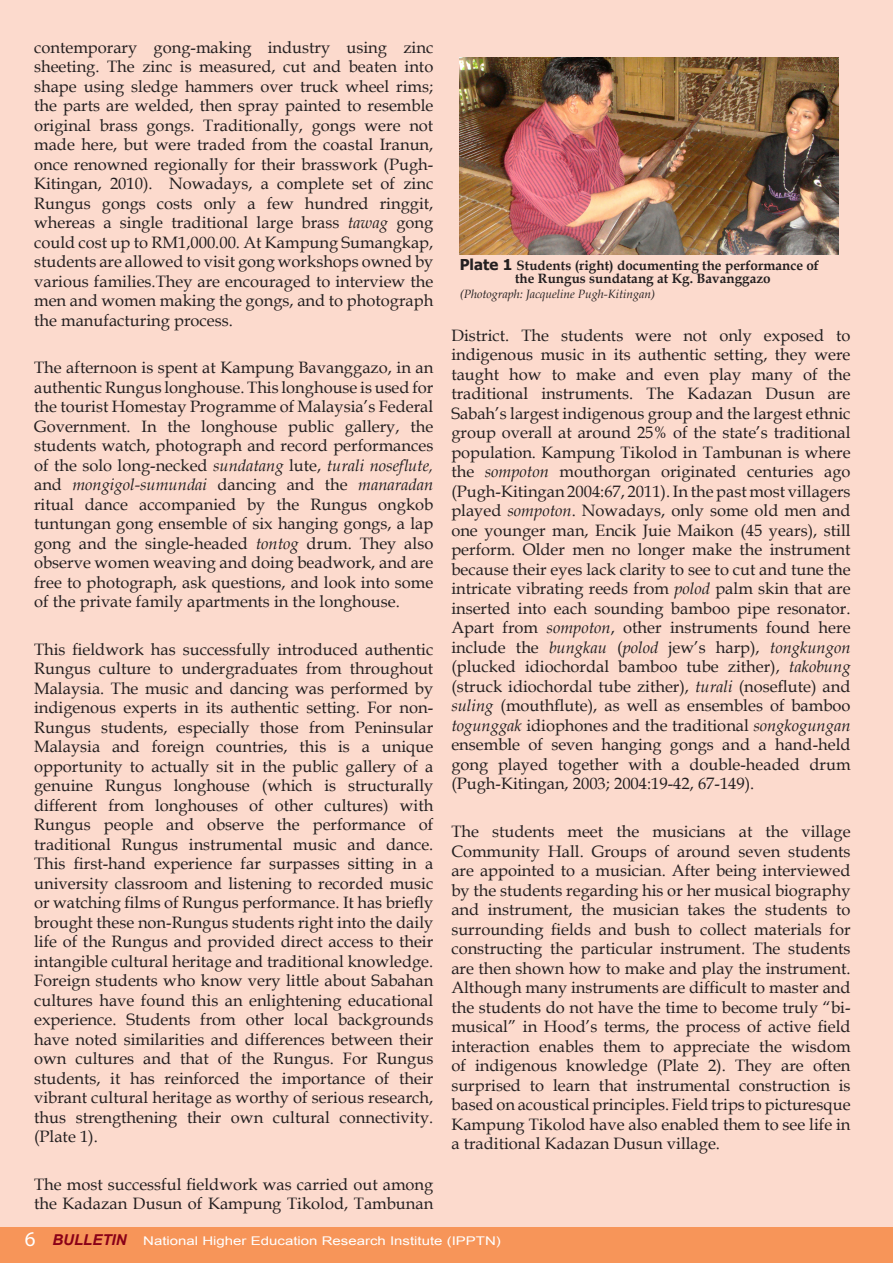
<style>
.page{position:relative;width:893px;height:1263px;background:#fcdacd}
.page>*{position:absolute;margin:0;border:0;box-sizing:border-box;transform-origin:0 0}
.t1{font:16.5px/19.5px "Book Antiqua";color:#231f20;text-align:justify}
.part_of_references{font:700 13.5px/13.5px "Book Antiqua";color:#231f20;text-align:center}
.t2{font:12px "Arial";color:#fff;scale:1.25 1}
.part_of_references-2{font:italic 12px "Book Antiqua";color:#231f20}
.s1{font-style:italic}
.s2{font-family:"Tahoma";font-size:15px}
.s3{font-family:"Myriad Pro";font-size:21px}
.s4{font-weight:700;font-style:italic;font-size:15px;color:#8a0118}
</style>
<div class="page">
<div style="left:0;top:1227px;width:893px;height:36px;background:#f79559"></div>
<img style="left:459px;top:57px;width:379px;height:197px">
<p class="t1" style="left:34px;top:37px;width:401px">contemporary gong-making industry using zinc sheeting. The zinc is measured, cut and beaten into shape using sledge hammers over truck wheel rims; the parts are welded, then spray painted to resemble original brass gongs. Traditionally, gongs were not made here, but were traded from the coastal Iranun, once renowned regionally for their brasswork (Pugh-Kitingan, 2010). Nowadays, a complete set of zinc Rungus gongs costs only a few hundred ringgit, whereas a single traditional large brass <span class="s1">tawag</span> gong could cost up to RM1,000.00. At Kampung Sumangkap, students are allowed to visit gong workshops owned by various families.They are encouraged to interview the men and women making the gongs, and to photograph the manufacturing process.</p>
<p class="t1" style="left:34px;top:357px;width:401px">The afternoon is spent at Kampung Bavanggazo, in an authentic Rungus longhouse. This longhouse is used for the tourist Homestay Programme of Malaysia’s Federal Government. In the longhouse public gallery, the students watch, photograph and record performances of the solo long-necked <span class="s1">sundatang</span> lute, <span class="s1">turali noseflute, </span>and <span class="s1">mongigol-sumundai</span> dancing and the <span class="s1">manaradan </span>ritual dance accompanied by the Rungus ongkob tuntungan gong ensemble of six hanging gongs, a lap gong and the single-headed <span class="s1">tontog</span> drum. They also observe women weaving and doing beadwork, and are free to photograph, ask questions, and look into some of the private family apartments in the longhouse.</p>
<p class="t1" style="left:34px;top:639px;width:401px">This fieldwork has successfully introduced authentic Rungus culture to undergraduates from throughout Malaysia. The music and dancing was performed by indigenous experts in its authentic setting. For non-Rungus students, especially those from Peninsular Malaysia and foreign countries, this is a unique opportunity to actually sit in the public gallery of a genuine Rungus longhouse (which is structurally different from longhouses of other cultures) with Rungus people and observe the performance of traditional Rungus instrumental music and dance.<br>This first-hand experience far surpasses sitting in a university classroom and listening to recorded music or watching films of Rungus performance. It has briefly brought these non-Rungus students right into the daily life of the Rungus and provided direct access to their intangible cultural heritage and traditional knowledge.<br>Foreign students who know very little about Sabahan cultures have found this an enlightening educational experience. Students from other local backgrounds have noted similarities and differences between their own cultures and that of the Rungus. For Rungus students, it has reinforced the importance of their vibrant cultural heritage as worthy of serious research, thus strengthening their own cultural connectivity. (Plate 1).</p>
<p class="t1" style="left:34px;top:1174px;width:401px">The most successful fieldwork was carried out among the Kadazan Dusun of Kampung Tikolod, Tambunan</p>
<p class="part_of_references" style="left:460px;top:259px;width:361px"><span class="s2">Plate 1</span> Students (right) documenting the performance of the Rungus sundatang at Kg. Bavanggazo</p>
<p class="part_of_references-2" style="left:460px;top:286px;width:197px">(Photograph: Jacqueline Pugh-Kitingan)</p>
<p class="t1" style="left:451px;top:325px;width:401px">District. The students were not only exposed to indigenous music in its authentic setting, they were taught how to make and even play many of the traditional instruments. The Kadazan Dusun are Sabah’s largest indigenous group and the largest ethnic group overall at around 25% of the state’s traditional population. Kampung Tikolod in Tambunan is where the <span class="s1">sompoton</span> mouthorgan originated centuries ago (Pugh-Kitingan 2004:67, 2011). In the past most villagers played <span class="s1">sompoton</span>. Nowadays, only some old men and one younger man, Encik Juie Maikon (45 years), still perform. Older men no longer make the instrument because their eyes lack clarity to see to cut and tune the intricate vibrating reeds from <span class="s1">polod</span> palm skin that are inserted into each sounding bamboo pipe resonator.<br>Apart from <span class="s1">sompoton</span>, other instruments found here include the <span class="s1">bungkau</span> (<span class="s1">polod</span> jew’s harp), <span class="s1">tongkungon </span>(plucked idiochordal bamboo tube zither), <span class="s1">takobung </span>(struck idiochordal tube zither), <span class="s1">turali</span> (noseflute) and <span class="s1">suling</span> (mouthflute), as well as ensembles of bamboo <span class="s1">togunggak</span> idiophones and the traditional <span class="s1">songkogungan </span>ensemble of seven hanging gongs and a hand-held gong played together with a double-headed drum (Pugh-Kitingan, 2003; 2004:19-42, 67-149).</p>
<p class="t1" style="left:451px;top:821px;width:401px">The students meet the musicians at the village Community Hall. Groups of around seven students are appointed to a musician. After being interviewed by the students regarding his or her musical biography and instrument, the musician takes the students to surrounding fields and bush to collect materials for constructing the particular instrument. The students are then shown how to make and play the instrument.<br>Although many instruments are difficult to master and the students do not have the time to become truly “bi&shy;musical” in Hood’s terms, the process of active field interaction enables them to appreciate the wisdom of indigenous knowledge (Plate 2). They are often surprised to learn that instrumental construction is based on acoustical principles. Field trips to picturesque Kampung Tikolod have also enabled them to see life in a traditional Kadazan Dusun village.</p>
<p class="t2" style="left:25px;top:1233px;width:382px"><span class="s3">6</span> <span class="s4">BULLETIN</span> National Higher Education Research Institute (IPPTN)</p>
</div>
